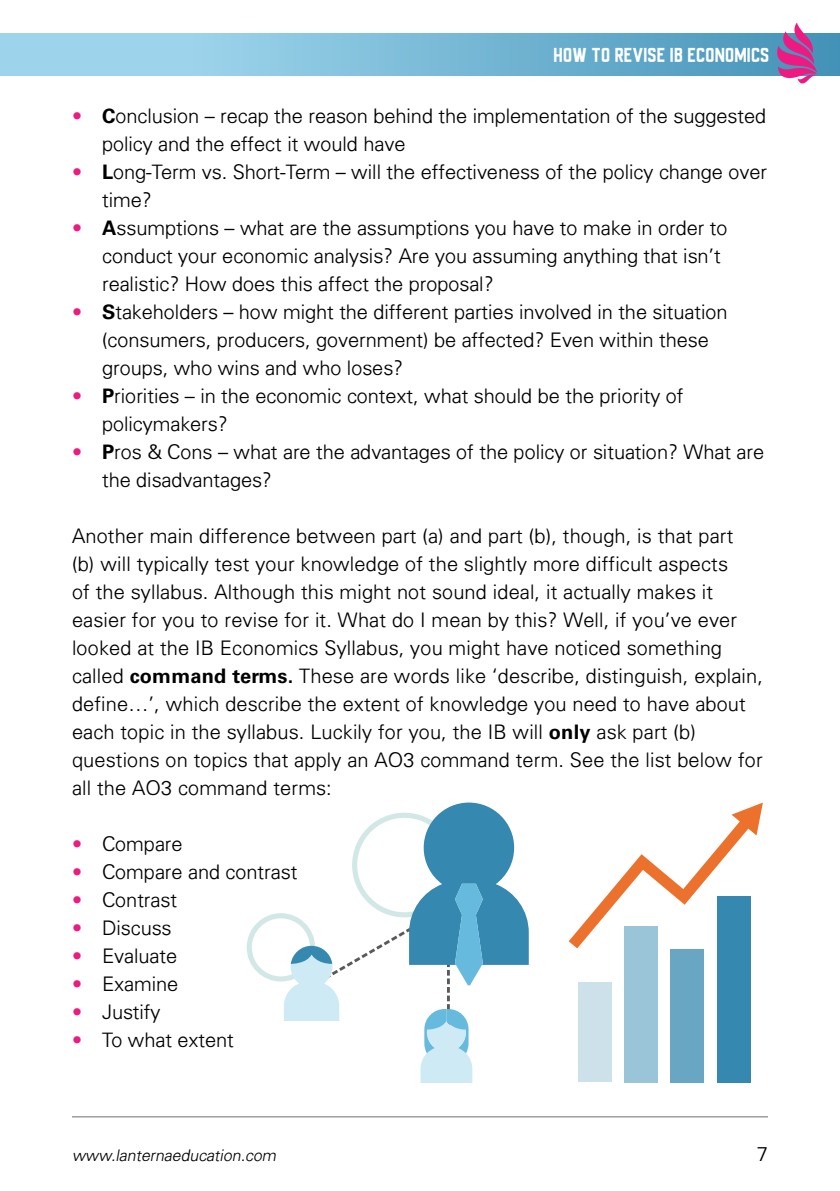
<style>
.page{position:relative;width:840px;height:1191px;background:#fff}
.page>*{position:absolute;margin:0;border:0;box-sizing:border-box;transform-origin:0 0}
.t1{font:300 20px/28px "Univers";color:#000}
.t2{font:18px "Universal Knowledge";color:#fff}
.t3{font:italic 300 16px "Univers";color:#000}
.s1{font-family:"Univers LT Std";font-weight:400;font-stretch:ultra-condensed;color:#ee1a82}
.s2{font-family:"Univers LT Std";font-weight:700}
</style>
<div class="page">
<hr style="left:72px;top:1116px;width:696px;height:1px;background:#6e6d6c">
<div style="left:0;top:34px;width:840px;height:41px;background:linear-gradient(to right,#acdff4,#4896ba)"></div>
<svg style="left:777px;top:23px;width:39px;height:60px"></svg>
<svg style="left:247px;top:802px;width:281px;height:281px"></svg>
<svg style="left:568px;top:803px;width:194px;height:145px"></svg>
<div style="left:578px;top:983px;width:33px;height:99px;background:#cde1eb"></div>
<div style="left:624px;top:926px;width:33px;height:157px;background:#9ac4d7"></div>
<div style="left:670px;top:950px;width:33px;height:133px;background:#68a6c3"></div>
<div style="left:717px;top:897px;width:33px;height:186px;background:#3588af"></div>
<p class="t2" style="left:554px;top:44px;width:217px">HOW TO REVISE IB ECONOMICS</p>
<p class="t1" style="left:102px;top:101px;width:665px;text-indent:-30px"><span class="s1">•</span> <span class="s2">C</span>onclusion – recap the reason behind the implementation of the suggested policy and the effect it would have</p>
<p class="t1" style="left:102px;top:157px;width:666px;text-indent:-30px"><span class="s1">•</span> <span class="s2">L</span>ong-Term vs. Short-Term – will the effectiveness of the policy change over time?</p>
<p class="t1" style="left:102px;top:213px;width:627px;text-indent:-30px"><span class="s1">•</span> <span class="s2">A</span>ssumptions – what are the assumptions you have to make in order to conduct your economic analysis? Are you assuming anything that isn’t realistic? How does this affect the proposal?</p>
<p class="t1" style="left:102px;top:297px;width:627px;text-indent:-30px"><span class="s1">•</span> <span class="s2">S</span>takeholders – how might the different parties involved in the situation (consumers, producers, government) be affected? Even within these groups, who wins and who loses?</p>
<p class="t1" style="left:102px;top:381px;width:583px;text-indent:-30px"><span class="s1">•</span> <span class="s2">P</span>riorities – in the economic context, what should be the priority of policymakers?</p>
<p class="t1" style="left:102px;top:437px;width:663px;text-indent:-30px"><span class="s1">•</span> <span class="s2">P</span>ros &amp; Cons – what are the advantages of the policy or situation? What are the disadvantages?</p>
<p class="t1" style="left:72px;top:521px;width:692px">Another main difference between part (a) and part (b), though, is that part<br>(b) will typically test your knowledge of the slightly more difficult aspects<br>of the syllabus. Although this might not sound ideal, it actually makes it easier for you to revise for it. What do I mean by this? Well, if you’ve ever looked at the IB Economics Syllabus, you might have noticed something called <span class="s2">command terms.</span> These are words like ‘describe, distinguish, explain, define…’, which describe the extent of knowledge you need to have about each topic in the syllabus. Luckily for you, the IB will <span class="s2">only</span> ask part (b) questions on topics that apply an AO3 command term. See the list below for all the AO3 command terms:</p>
<p class="t1" style="left:72px;top:829px;width:112px"><span class="s1">•</span> Compare</p>
<p class="t1" style="left:72px;top:857px;width:227px"><span class="s1">•</span> Compare and contrast</p>
<p class="t1" style="left:72px;top:885px;width:106px"><span class="s1">•</span> Contrast</p>
<p class="t1" style="left:72px;top:913px;width:101px"><span class="s1">•</span> Discuss</p>
<p class="t1" style="left:72px;top:941px;width:106px"><span class="s1">•</span> Evaluate</p>
<p class="t1" style="left:72px;top:969px;width:108px"><span class="s1">•</span> Examine</p>
<p class="t1" style="left:72px;top:997px;width:90px"><span class="s1">•</span> Justify</p>
<p class="t1" style="left:72px;top:1025px;width:163px"><span class="s1">•</span> To what extent</p>
<p class="t3" style="left:72px;top:1145px;width:209px">www.lanternaeducation.com</p>
<p class="t1" style="left:756px;top:1139px;width:13px">7</p>
</div>
